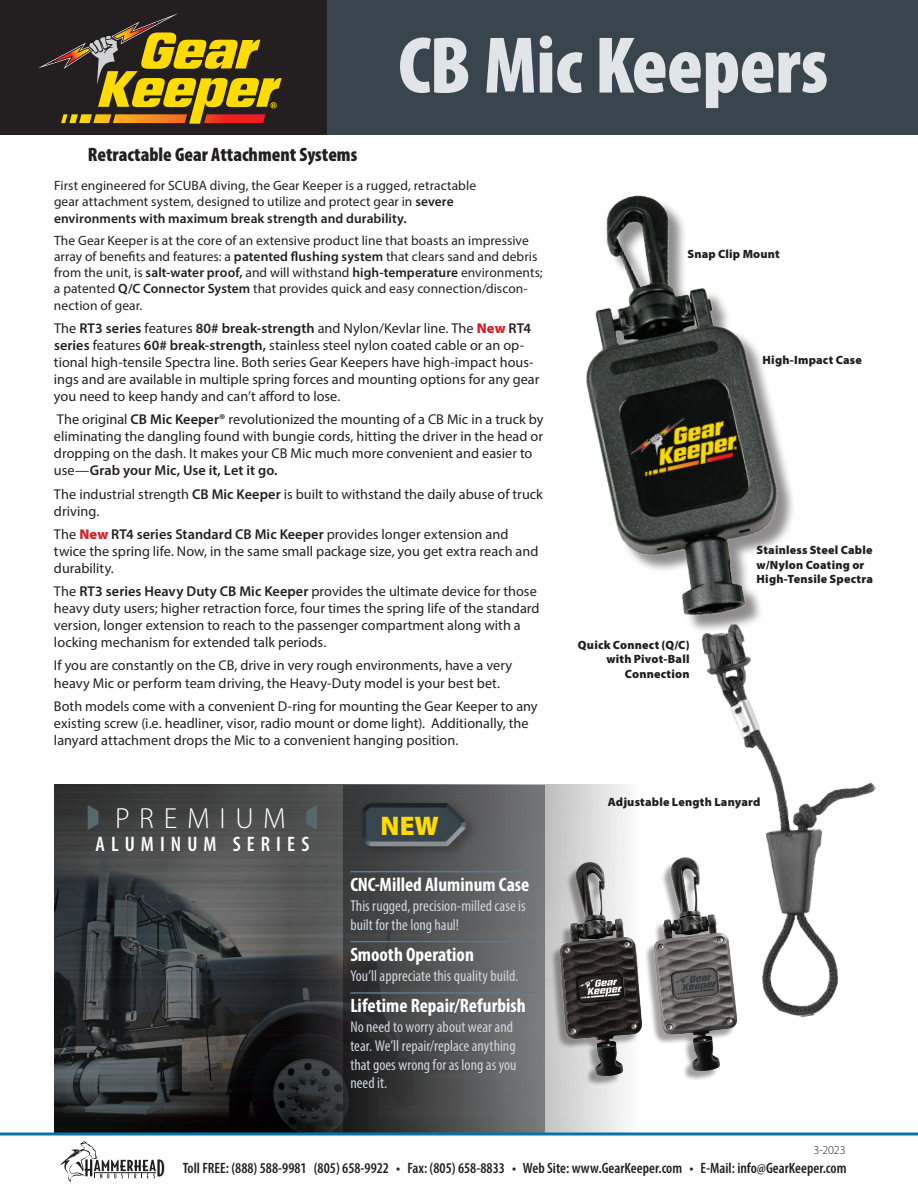
<style>
.page{position:relative;width:918px;height:1188px;background:#fff}
.page>*{position:absolute;margin:0;border:0;box-sizing:border-box;transform-origin:0 0}
.t1{font:900 condensed 81px "Myriad Pro";letter-spacing:-.01em;color:#e1e5e8}
.t2{font:300 29.1px "Myriad Pro";letter-spacing:.335em;color:#fff}
.t3{font:900 27px "Myriad Pro";color:#ffdc01}
.t4{font:600 condensed 21px "Myriad Pro";letter-spacing:.29em;color:#fff}
.t5{font:700 condensed 19.5px "Myriad Pro";color:#fff}
.t6{font:900 condensed 19.5px "Myriad Pro";color:#231f20}
.t7{font:condensed 15.75px/18.6px "Myriad Pro";color:#ced5da}
.t8{font:600 condensed 15px "Myriad Pro";color:#231f20}
.t9{font:14.25px/17.1px "Myriad Pro";color:#231f20}
.t10{font:13.5px/16.2px "Myriad Pro";letter-spacing:.005em;color:#231f20}
.t11{font:900 12px/14.4px "Myriad Pro";letter-spacing:.015em;color:#231f20}
.t12{font:300 12px "Myriad Pro";color:#231f20}
.s1{font-weight:600}
.s2{font-weight:900;color:#d1232a}
</style>
<div class="page">
<img style="left:54px;top:785px;width:573px;height:347px">
<div style="left:326px;top:0;width:592px;height:135px;background:#38454d"></div>
<div style="left:0;top:0;width:327px;height:135px;background:#231f20"></div>
<svg style="left:38px;top:13px;width:244px;height:111px"></svg>
<svg style="left:60px;top:1141px;width:104px;height:41px"></svg>
<hr style="left:94px;top:1172px;width:62px;height:1px;background:#231f20">
<img style="left:586px;top:195px;width:207px;height:435px">
<img style="left:700px;top:605px;width:176px;height:413px">
<svg style="left:88px;top:805px;width:10px;height:25px"></svg>
<svg style="left:306px;top:805px;width:11px;height:25px"></svg>
<img style="left:544px;top:849px;width:217px;height:245px">
<svg style="left:343px;top:785px;width:201px;height:347px"></svg>
<svg style="left:0;top:1132px;width:918px;height:4px;fill:#0075a9"></svg>
<hr style="left:350px;top:871px;width:186px;height:1px;background:#647882">
<hr style="left:350px;top:941px;width:186px;height:1px;background:#647882">
<hr style="left:350px;top:992px;width:186px;height:2px;background:#647882">
<div style="left:359px;top:799px;width:121px;height:60px;background:#231f20;opacity:.37"></div>
<div style="left:361px;top:819px;width:110px;height:27px;background:#fff;opacity:.75"></div>
<div style="left:361px;top:803px;width:110px;height:42px;background:#231f20;opacity:.75"></div>
<h1 class="t1" style="left:398px;top:14px;width:432px">CB Mic Keepers</h1>
<h3 class="t6" style="left:88px;top:142px;width:271px">Retractable Gear Attachment Systems</h3>
<p class="t10" style="left:54px;top:177px;width:424px">First engineered for SCUBA diving, the Gear Keeper is a rugged, retractable gear attachment system, designed to utilize and protect gear in <span class="s1">severe environments with maximum break strength and durability.</span></p>
<p class="t10" style="left:54px;top:232px;width:490px">The Gear Keeper is at the core of an extensive product line that boasts an impressive array of benefits and features: a <span class="s1">patented flushing system</span> that clears sand and debris from the unit, is <span class="s1">salt-water proof,</span> and will withstand <span class="s1">high-temperature</span> environments; a patented <span class="s1">Q/C Connector System</span> that provides quick and easy connection/discon&shy;nection of gear.</p>
<p class="t9" style="left:54px;top:319px;width:487px">The <span class="s1">RT3 series</span> features <span class="s1">80# break-strength</span> and Nylon/Kevlar line. The <span class="s2">New</span> <span class="s1">RT4 series</span> features <span class="s1">60# break-strength,</span> stainless steel nylon coated cable or an op&shy;tional high-tensile Spectra line. Both series Gear Keepers have high-impact hous&shy;ings and are available in multiple spring forces and mounting options for any gear you need to keep handy and can’t afford to lose.</p>
<p class="t9" style="left:54px;top:411px;width:491px">The original <span class="s1">CB Mic Keeper®</span> revolutionized the mounting of a CB Mic in a truck by eliminating the dangling found with bungie cords, hitting the driver in the head or dropping on the dash. It makes your CB Mic much more convenient and easier to use—<span class="s1">Grab your Mic, Use it, Let it go.</span></p>
<p class="t9" style="left:54px;top:485px;width:491px">The industrial strength <span class="s1">CB Mic Keeper</span> is built to withstand the daily abuse of truck driving.</p>
<p class="t9" style="left:54px;top:525px;width:486px">The <span class="s2">New</span> <span class="s1">RT4 series Standard CB Mic Keeper</span> provides longer extension and twice the spring life. Now, in the same small package size, you get extra reach and durability.</p>
<p class="t9" style="left:54px;top:582px;width:487px">The <span class="s1">RT3 series Heavy Duty CB Mic Keeper</span> provides the ultimate device for those heavy duty users; higher retraction force, four times the spring life of the standard version, longer extension to reach to the passenger compartment along with a locking mechanism for extended talk periods.</p>
<p class="t9" style="left:54px;top:657px;width:460px">If you are constantly on the CB, drive in very rough environments, have a very heavy Mic or perform team driving, the Heavy-Duty model is your best bet.</p>
<p class="t9" style="left:54px;top:697px;width:485px">Both models come with a convenient D-ring for mounting the Gear Keeper to any existing screw (i.e. headliner, visor, radio mount or dome light). Additionally, the lanyard attachment drops the Mic to a convenient hanging position.</p>
<h2 class="t2" style="left:115px;top:800px;width:172px">PREMIUM</h2>
<h3 class="t4" style="left:96px;top:831px;width:215px">ALUMINUM SERIES</h3>
<h3 class="t3" style="left:381px;top:808px;width:60px">NEW</h3>
<h3 class="t5" style="left:350px;top:872px;width:181px">CNC-Milled Aluminum Case</h3>
<p class="t7" style="left:350px;top:896px;width:177px">This rugged, precision-milled case is built for the long haul!</p>
<h3 class="t5" style="left:350px;top:942px;width:125px">Smooth Operation</h3>
<p class="t7" style="left:350px;top:966px;width:170px">You’ll appreciate this quality build.</p>
<h3 class="t5" style="left:350px;top:994px;width:177px">Lifetime Repair/Refurbish</h3>
<p class="t7" style="left:350px;top:1018px;width:168px">No need to worry about wear and tear. We’ll repair/replace anything that goes wrong for as long as you need it.</p>
<p class="t11" style="left:688px;top:247px;width:94px">Snap Clip Mount</p>
<p class="t11" style="left:763px;top:352px;width:101px">High-Impact Case</p>
<p class="t11" style="left:578px;top:637px;width:113px;text-align:right">Quick Connect (Q/C) with Pivot-Ball<br>Connection</p>
<p class="t11" style="left:757px;top:543px;width:118px">Stainless Steel Cable w/Nylon Coating or<br>High-Tensile Spectra</p>
<p class="t11" style="left:608px;top:795px;width:154px">Adjustable Length Lanyard</p>
<p class="t12" style="left:814px;top:1142px;width:34px">3-2023</p>
<p class="t8" style="left:183px;top:1158px;width:665px">Toll FREE: (888) 588-9981 (805) 658-9922 • Fax: (805) 658-8833 • Web Site: www.GearKeeper.com • E-Mail: info@GearKeeper.com</p>
</div>
